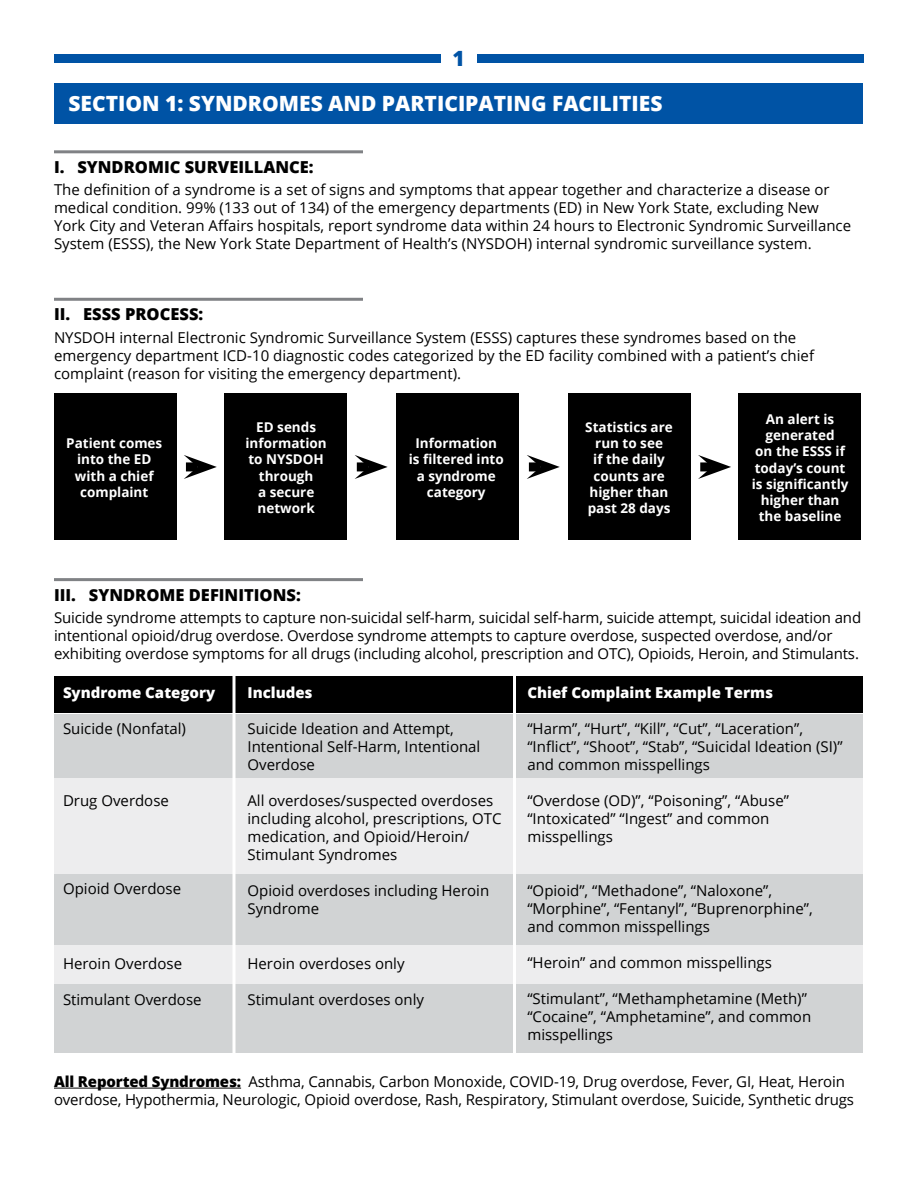
<style>
.page{position:relative;width:918px;height:1188px;background:#fff}
.page>*{position:absolute;margin:0;border:0;box-sizing:border-box;transform-origin:0 0}
.t1{font:800 21px "Open Sans";color:#fff}
.t2{font:800 21px "Open Sans";color:#0053a5}
.t3{font:800 16.5px "Open Sans";color:#000}
.t4{font:15px/18px "Open Sans";color:#000}
.t5{font:800 15px "Open Sans";color:#fff}
.t6{font:700 13.5px/16.2px "Open Sans";color:#fff;text-align:center}
.s1{font-weight:800}
</style>
<div class="page">
<hr style="left:54px;top:150px;width:309px;height:3px;background:#808285">
<div style="left:55px;top:83px;width:808px;height:40px;background:#0053a5"></div>
<hr style="left:54px;top:298px;width:309px;height:3px;background:#808285">
<div style="left:54px;top:394px;width:123px;height:146px;background:#000"></div>
<div style="left:224px;top:394px;width:123px;height:146px;background:#000"></div>
<div style="left:396px;top:394px;width:123px;height:146px;background:#000"></div>
<div style="left:568px;top:394px;width:123px;height:146px;background:#000"></div>
<div style="left:738px;top:394px;width:123px;height:146px;background:#000"></div>
<svg style="left:184px;top:455px;width:33px;height:24px"></svg>
<svg style="left:355px;top:455px;width:33px;height:24px"></svg>
<svg style="left:527px;top:455px;width:33px;height:24px"></svg>
<svg style="left:698px;top:455px;width:33px;height:24px"></svg>
<hr style="left:54px;top:1088px;width:187px;height:1px;background:#000">
<div style="left:55px;top:676px;width:808px;height:37px;background:#000"></div>
<div style="left:55px;top:714px;width:808px;height:65px;background:#d1d3d4"></div>
<div style="left:55px;top:778px;width:808px;height:96px;background:#ededee"></div>
<div style="left:55px;top:945px;width:808px;height:40px;background:#ededee"></div>
<div style="left:55px;top:874px;width:808px;height:71px;background:#d1d3d4"></div>
<div style="left:55px;top:985px;width:808px;height:68px;background:#d1d3d4"></div>
<svg style="left:232px;top:676px;width:4px;height:377px;fill:#fff"></svg>
<hr style="left:513px;top:670px;width:3px;height:396px;background:#fff">
<hr style="left:54px;top:578px;width:309px;height:3px;background:#808285">
<div style="left:54px;top:54px;width:810px;height:9px;background:#0053a5"></div>
<div style="left:441px;top:50px;width:35px;height:22px;background:#fff"></div>
<h1 class="t2" style="left:453px;top:42px;width:14px">1</h1>
<h1 class="t1" style="left:68px;top:88px;width:596px">SECTION 1: SYNDROMES AND PARTICIPATING FACILITIES</h1>
<p class="t3" style="left:54px;top:154px;width:261px">I. SYNDROMIC SURVEILLANCE:</p>
<p class="t4" style="left:54px;top:180px;width:799px">The definition of a syndrome is a set of signs and symptoms that appear together and characterize a disease or medical condition. 99% (133 out of 134) of the emergency departments (ED) in New York State, excluding New York City and Veteran Affairs hospitals, report syndrome data within 24 hours to Electronic Syndromic Surveillance System (ESSS), the New York State Department of Health’s (NYSDOH) internal syndromic surveillance system.</p>
<p class="t3" style="left:54px;top:302px;width:151px">II. ESSS PROCESS:</p>
<p class="t4" style="left:54px;top:328px;width:762px">NYSDOH internal Electronic Syndromic Surveillance System (ESSS) captures these syndromes based on the emergency department ICD-10 diagnostic codes categorized by the ED facility combined with a patient’s chief complaint (reason for visiting the emergency department).</p>
<p class="t6" style="left:66px;top:435px;width:98px">Patient comes into the ED with a chief complaint</p>
<p class="t6" style="left:246px;top:419px;width:83px">ED sends information to NYSDOH through<br>a secure network</p>
<p class="t6" style="left:409px;top:435px;width:96px">Information is filtered into a syndrome category</p>
<p class="t6" style="left:585px;top:419px;width:89px">Statistics are run to see<br>if the daily counts are higher than past 28 days</p>
<p class="t6" style="left:752px;top:411px;width:98px">An alert is generated<br>on the ESSS if today’s count is significantly higher than the baseline</p>
<p class="t3" style="left:54px;top:582px;width:248px">III. SYNDROME DEFINITIONS:</p>
<p class="t4" style="left:54px;top:608px;width:809px">Suicide syndrome attempts to capture non-suicidal self-harm, suicidal self-harm, suicide attempt, suicidal ideation and intentional opioid/drug overdose. Overdose syndrome attempts to capture overdose, suspected overdose, and/or exhibiting overdose symptoms for all drugs (including alcohol, prescription and OTC), Opioids, Heroin, and Stimulants.</p>
<p class="t5" style="left:63px;top:681px;width:154px">Syndrome Category</p>
<p class="t4" style="left:63px;top:719px;width:125px">Suicide (Nonfatal)</p>
<p class="t4" style="left:63px;top:791px;width:107px">Drug Overdose</p>
<p class="t4" style="left:63px;top:880px;width:120px">Opioid Overdose</p>
<p class="t4" style="left:63px;top:955px;width:121px">Heroin Overdose</p>
<p class="t4" style="left:63px;top:991px;width:140px">Stimulant Overdose</p>
<p class="t5" style="left:248px;top:681px;width:67px">Includes</p>
<p class="t4" style="left:248px;top:719px;width:234px">Suicide Ideation and Attempt,<br>Intentional Self-Harm, Intentional<br>Overdose</p>
<p class="t4" style="left:248px;top:791px;width:256px">All overdoses/suspected overdoses including alcohol, prescriptions, OTC medication, and Opioid/Heroin/<br>Stimulant Syndromes</p>
<p class="t4" style="left:248px;top:881px;width:243px">Opioid overdoses including Heroin<br>Syndrome</p>
<p class="t4" style="left:248px;top:955px;width:159px">Heroin overdoses only</p>
<p class="t4" style="left:248px;top:991px;width:178px">Stimulant overdoses only</p>
<p class="t5" style="left:527px;top:681px;width:247px">Chief Complaint Example Terms</p>
<p class="t4" style="left:527px;top:719px;width:317px">“Harm”, “Hurt”, “Kill”, “Cut”, “Laceration”, “Inflict”, “Shoot”, “Stab”, “Suicidal Ideation (SI)” and common misspellings</p>
<p class="t4" style="left:527px;top:791px;width:263px">“Overdose (OD)”, “Poisoning”, “Abuse” “Intoxicated” “Ingest” and common misspellings</p>
<p class="t4" style="left:527px;top:881px;width:287px">“Opioid”, “Methadone”, “Naloxone”, “Morphine”, “Fentanyl”, “Buprenorphine”, and common misspellings</p>
<p class="t4" style="left:527px;top:953px;width:246px">“Heroin” and common misspellings</p>
<p class="t4" style="left:527px;top:989px;width:285px">“Stimulant”, “Methamphetamine (Meth)” “Cocaine”, “Amphetamine”, and common misspellings</p>
<p class="t4" style="left:54px;top:1072px;width:802px"><span class="s1">All Reported Syndromes:</span> Asthma, Cannabis, Carbon Monoxide, COVID-19, Drug overdose, Fever, GI, Heat, Heroin overdose, Hypothermia, Neurologic, Opioid overdose, Rash, Respiratory, Stimulant overdose, Suicide, Synthetic drugs</p>
</div>
